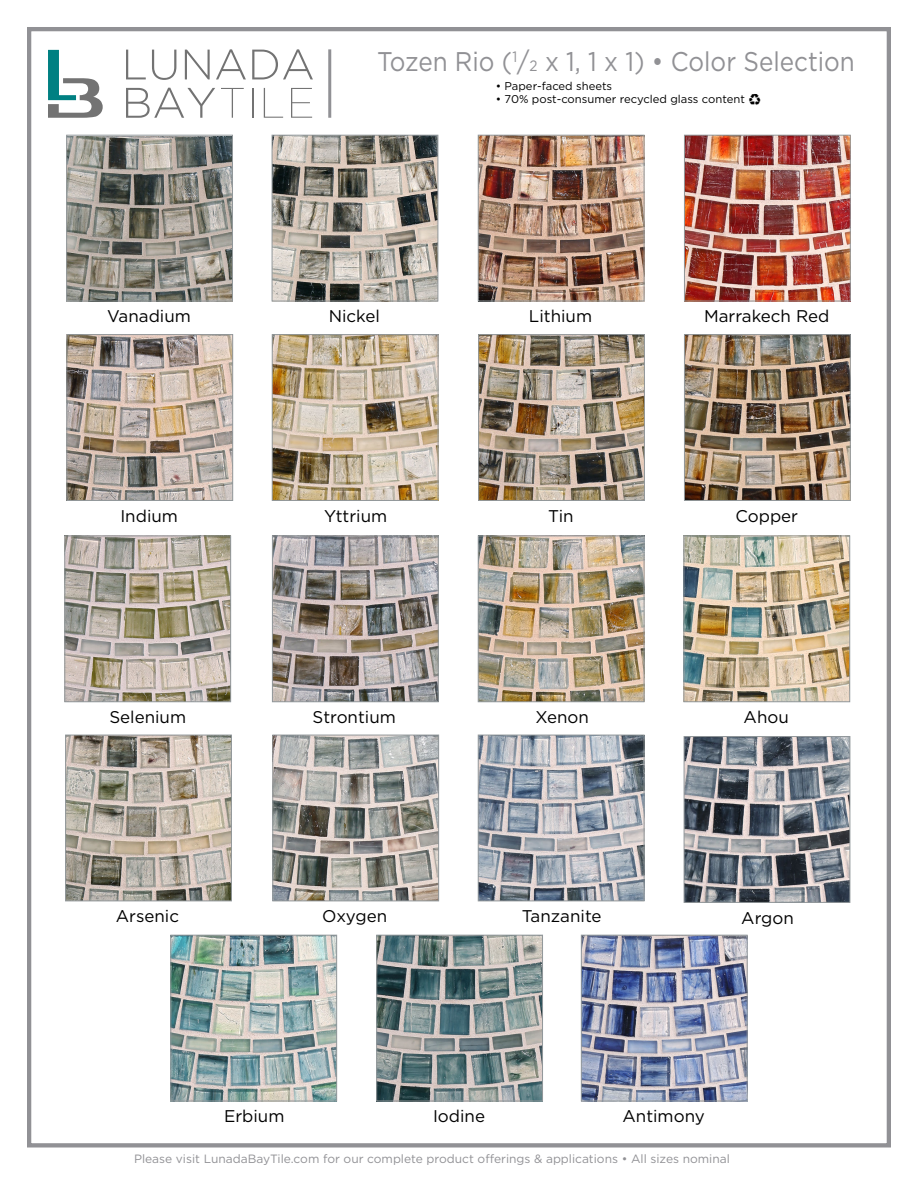
<style>
.page{position:relative;width:918px;height:1188px;background:#fff}
.page>*{position:absolute;margin:0;border:0;box-sizing:border-box;transform-origin:0 0}
.t1{font:27px "Gotham";color:#919195;scale:.9 1}
.t2{font:16.95px "Gotham";color:#000}
.t3{font:12px "Gotham";color:#919195}
.t4{font:11.25px "Gotham";color:#000}
.s1{font-size:15px}
.s2{font-family:"Recycle"}
</style>
<div class="page">
<div style="left:27px;top:27px;width:864px;height:1120px;border:4px solid #919195"></div>
<svg style="left:126px;top:50px;width:20px;height:29px"></svg>
<svg style="left:152px;top:50px;width:24px;height:30px"></svg>
<svg style="left:185px;top:50px;width:25px;height:29px"></svg>
<svg style="left:216px;top:49px;width:30px;height:30px"></svg>
<svg style="left:252px;top:49px;width:61px;height:30px"></svg>
<svg style="left:126px;top:88px;width:89px;height:30px"></svg>
<svg style="left:221px;top:88px;width:23px;height:30px"></svg>
<hr style="left:252px;top:88px;width:1px;height:30px;background:#737373">
<svg style="left:264px;top:88px;width:19px;height:30px"></svg>
<svg style="left:291px;top:88px;width:21px;height:30px"></svg>
<svg style="left:48px;top:50px;width:55px;height:68px"></svg>
<hr style="left:328px;top:49px;width:3px;height:69px;background:#919195">
<img style="left:480px;top:737px;width:162px;height:162px">
<div style="left:478px;top:735px;width:166px;height:166px;border:1px solid #92989b"></div>
<img style="left:173px;top:937px;width:162px;height:162px">
<div style="left:171px;top:935px;width:166px;height:166px;border:1px solid #92989b"></div>
<img style="left:583px;top:937px;width:162px;height:162px">
<div style="left:581px;top:935px;width:166px;height:166px;border:1px solid #92989b"></div>
<img style="left:378px;top:937px;width:163px;height:162px">
<div style="left:376px;top:935px;width:167px;height:166px;border:1px solid #92989b"></div>
<img style="left:274px;top:137px;width:162px;height:162px">
<div style="left:272px;top:135px;width:166px;height:166px;border:1px solid #92989b"></div>
<img style="left:67px;top:538px;width:162px;height:162px">
<div style="left:65px;top:536px;width:166px;height:166px;border:1px solid #92989b"></div>
<img style="left:275px;top:737px;width:162px;height:162px">
<div style="left:273px;top:735px;width:166px;height:166px;border:1px solid #92989b"></div>
<img style="left:274px;top:538px;width:162px;height:162px">
<div style="left:272px;top:536px;width:166px;height:166px;border:1px solid #92989b"></div>
<img style="left:67px;top:737px;width:163px;height:162px">
<div style="left:65px;top:735px;width:167px;height:166px;border:1px solid #92989b"></div>
<img style="left:68px;top:137px;width:163px;height:162px">
<div style="left:66px;top:135px;width:167px;height:166px;border:1px solid #92989b"></div>
<img style="left:480px;top:137px;width:162px;height:162px">
<div style="left:478px;top:135px;width:166px;height:166px;border:1px solid #92989b"></div>
<img style="left:686px;top:538px;width:162px;height:162px">
<div style="left:684px;top:536px;width:166px;height:166px;border:1px solid #92989b"></div>
<img style="left:69px;top:336px;width:162px;height:163px">
<div style="left:67px;top:334px;width:166px;height:167px;border:1px solid #92989b"></div>
<img style="left:686px;top:336px;width:163px;height:163px">
<div style="left:684px;top:334px;width:167px;height:167px;border:1px solid #92989b"></div>
<img style="left:274px;top:336px;width:162px;height:163px">
<div style="left:272px;top:334px;width:166px;height:167px;border:1px solid #92989b"></div>
<img style="left:480px;top:336px;width:163px;height:163px">
<div style="left:478px;top:334px;width:167px;height:167px;border:1px solid #92989b"></div>
<img style="left:480px;top:538px;width:162px;height:162px">
<div style="left:478px;top:536px;width:166px;height:166px;border:1px solid #92989b"></div>
<img style="left:686px;top:738px;width:162px;height:163px">
<div style="left:684px;top:736px;width:166px;height:167px;border:1px solid #92989b"></div>
<img style="left:686px;top:137px;width:163px;height:162px">
<div style="left:684px;top:135px;width:167px;height:166px;border:1px solid #92989b"></div>
<h1 class="t1" style="left:377px;top:44px;width:532px">Tozen Rio (<sup>1</sup>/<span class="s1">2</span> x 1, 1 x 1) • Color Selection</h1>
<p class="t4" style="left:496px;top:79px;width:118px">• Paper-faced sheets</p>
<p class="t4" style="left:496px;top:92px;width:267px">• 70% post-consumer recycled glass content <span class="s2">C</span></p>
<p class="t2" style="left:107px;top:306px;width:85px">Vanadium</p>
<p class="t2" style="left:529px;top:306px;width:65px">Lithium</p>
<p class="t2" style="left:329px;top:306px;width:53px">Nickel</p>
<p class="t2" style="left:704px;top:306px;width:127px">Marrakech Red</p>
<p class="t2" style="left:120px;top:505px;width:59px">Indium</p>
<p class="t2" style="left:324px;top:505px;width:65px">Yttrium</p>
<p class="t2" style="left:548px;top:505px;width:27px">Tin</p>
<p class="t2" style="left:736px;top:505px;width:64px">Copper</p>
<p class="t2" style="left:109px;top:706px;width:78px">Selenium</p>
<p class="t2" style="left:313px;top:706px;width:85px">Strontium</p>
<p class="t2" style="left:536px;top:706px;width:55px">Xenon</p>
<p class="t2" style="left:744px;top:706px;width:47px">Ahou</p>
<p class="t2" style="left:116px;top:905px;width:65px">Arsenic</p>
<p class="t2" style="left:322px;top:905px;width:67px">Oxygen</p>
<p class="t2" style="left:522px;top:905px;width:81px">Tanzanite</p>
<p class="t2" style="left:741px;top:907px;width:54px">Argon</p>
<p class="t2" style="left:224px;top:1106px;width:62px">Erbium</p>
<p class="t2" style="left:433px;top:1106px;width:54px">Iodine</p>
<p class="t2" style="left:623px;top:1106px;width:84px">Antimony</p>
<p class="t3" style="left:134px;top:1151px;width:597px">Please visit LunadaBayTile.com for our complete product offerings &amp; applications • All sizes nominal</p>
</div>
